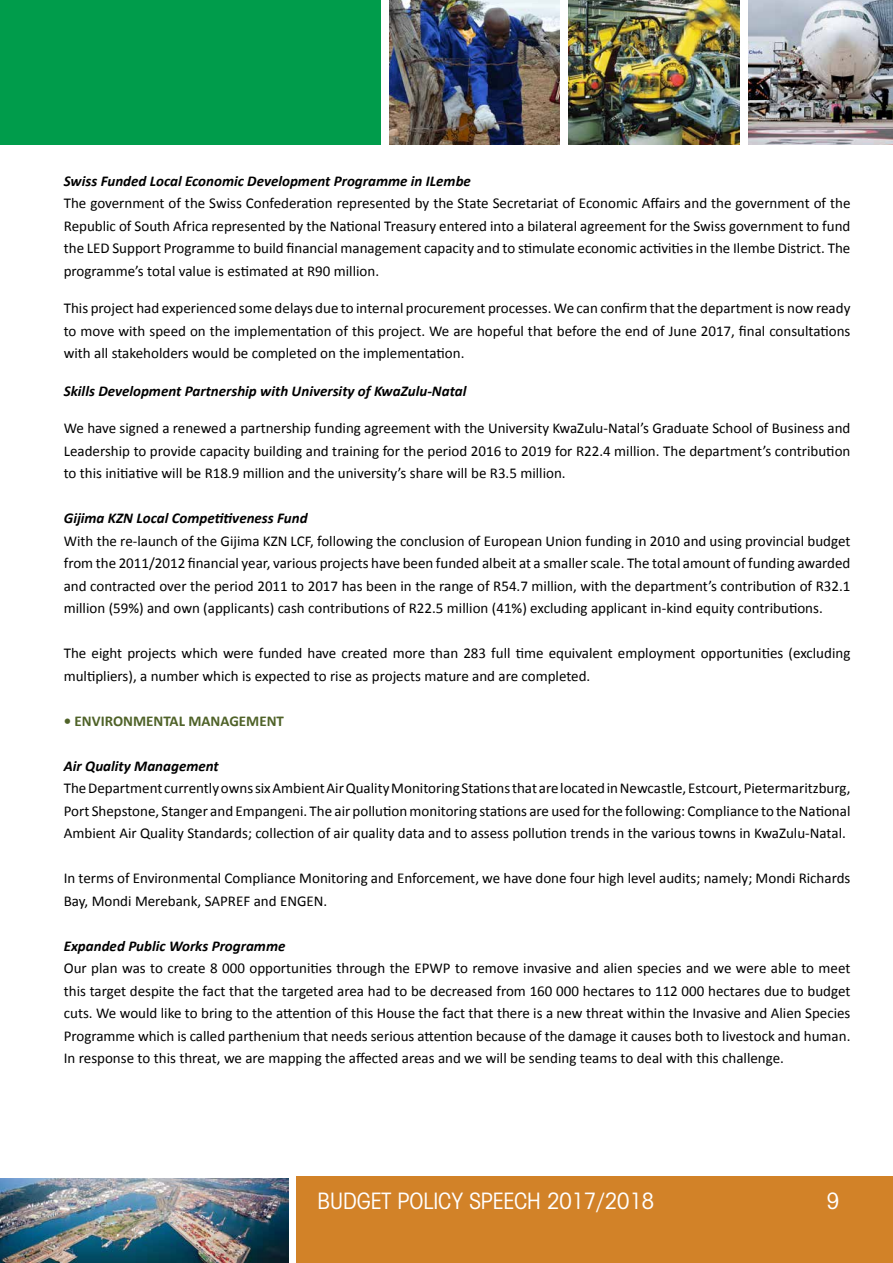
<style>
.page{position:relative;width:893px;height:1263px;background:#fff}
.page>*{position:absolute;margin:0;border:0;box-sizing:border-box;transform-origin:0 0}
.t1{font:condensed 24.6px "Avant Gard EF";color:#fff}
.t2{font:15px/22.5px "Calibri";color:#000;text-align:justify}
.t3{font:italic 700 15px "Calibri";color:#000}
.t4{font:700 15px "Calibri";color:#4f6228}
</style>
<div class="page">
<div style="left:0;top:0;width:381px;height:145px;background:#009c4b"></div>
<div style="left:296px;top:1176px;width:597px;height:87px;background:#d28228"></div>
<img style="left:748px;top:0;width:145px;height:145px">
<img style="left:569px;top:0;width:170px;height:145px">
<img style="left:389px;top:0;width:171px;height:145px">
<img style="left:0;top:1178px;width:288px;height:85px">
<p class="t3" style="left:64px;top:171px;width:409px">Swiss Funded Local Economic Development Programme in ILembe</p>
<p class="t2" style="left:64px;top:192px;width:788px">The government of the Swiss Confederation represented by the State Secretariat of Economic Affairs and the government of the Republic of South Africa represented by the National Treasury entered into a bilateral agreement for the Swiss government to fund the LED Support Programme to build financial management capacity and to stimulate economic activities in the Ilembe District. The programme’s total value is estimated at R90 million.</p>
<p class="t2" style="left:64px;top:297px;width:788px">This project had experienced some delays due to internal procurement processes. We can confirm that the department is now ready to move with speed on the implementation of this project. We are hopeful that before the end of June 2017, final consultations with all stakeholders would be completed on the implementation.</p>
<p class="t3" style="left:64px;top:381px;width:404px">Skills Development Partnership with University of KwaZulu-Natal</p>
<p class="t2" style="left:64px;top:417px;width:788px">We have signed a renewed a partnership funding agreement with the University KwaZulu-Natal’s Graduate School of Business and Leadership to provide capacity building and training for the period 2016 to 2019 for R22.4 million. The department’s contribution to this initiative will be R18.9 million and the university’s share will be R3.5 million.</p>
<p class="t3" style="left:64px;top:509px;width:245px">Gijima KZN Local Competitiveness Fund</p>
<p class="t2" style="left:64px;top:529px;width:788px">With the re-launch of the Gijima KZN LCF, following the conclusion of European Union funding in 2010 and using provincial budget from the 2011/2012 financial year, various projects have been funded albeit at a smaller scale. The total amount of funding awarded and contracted over the period 2011 to 2017 has been in the range of R54.7 million, with the department’s contribution of R32.1 million (59%) and own (applicants) cash contributions of R22.5 million (41%) excluding applicant in-kind equity contributions.</p>
<p class="t2" style="left:64px;top:642px;width:788px">The eight projects which were funded have created more than 283 full time equivalent employment opportunities (excluding multipliers), a number which is expected to rise as projects mature and are completed.</p>
<p class="t4" style="left:64px;top:711px;width:222px">• ENVIRONMENTAL MANAGEMENT</p>
<p class="t3" style="left:64px;top:756px;width:156px">Air Quality Management</p>
<p class="t2" style="left:64px;top:777px;width:788px">The Department currently owns six Ambient Air Quality Monitoring Stations that are located in Newcastle, Estcourt, Pietermaritzburg, Port Shepstone, Stanger and Empangeni. The air pollution monitoring stations are used for the following: Compliance to the National Ambient Air Quality Standards; collection of air quality data and to assess pollution trends in the various towns in KwaZulu-Natal.</p>
<p class="t2" style="left:64px;top:867px;width:788px">In terms of Environmental Compliance Monitoring and Enforcement, we have done four high level audits; namely; Mondi Richards<br>Bay, Mondi Merebank, SAPREF and ENGEN.</p>
<p class="t3" style="left:64px;top:936px;width:223px">Expanded Public Works Programme</p>
<p class="t2" style="left:64px;top:957px;width:788px">Our plan was to create 8 000 opportunities through the EPWP to remove invasive and alien species and we were able to meet this target despite the fact that the targeted area had to be decreased from 160 000 hectares to 112 000 hectares due to budget cuts. We would like to bring to the attention of this House the fact that there is a new threat within the Invasive and Alien Species Programme which is called parthenium that needs serious attention because of the damage it causes both to livestock and human.<br>In response to this threat, we are mapping the affected areas and we will be sending teams to deal with this challenge.</p>
<h1 class="t1" style="left:318px;top:1187px;width:338px">BUDGET POLICY SPEECH 2017/2018</h1>
<h1 class="t1" style="left:827px;top:1187px;width:14px">9</h1>
</div>
